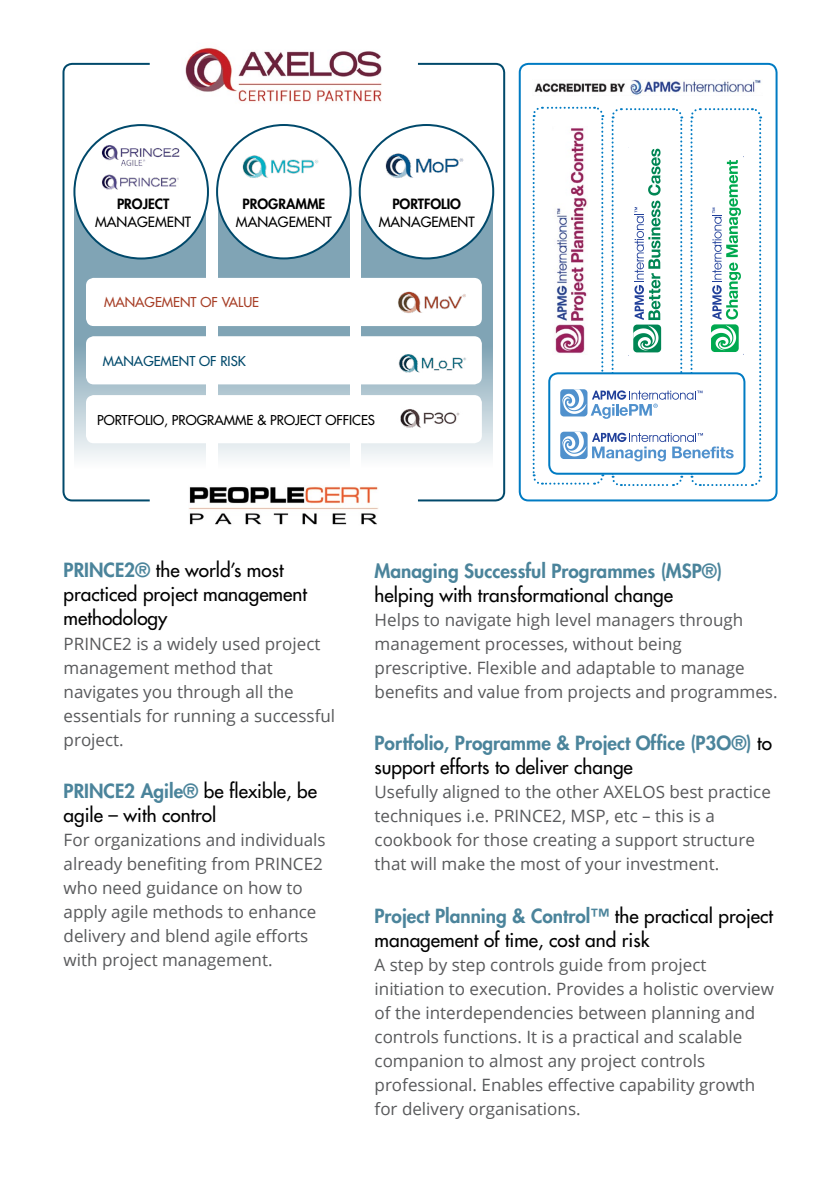
<style>
.page{position:relative;width:840px;height:1191px;background:#fff}
.page>*{position:absolute;margin:0;border:0;box-sizing:border-box;transform-origin:0 0}
.t1{font:19px/24px "Futura";color:#000}
.t2{font:800 19px/24px "Futura";color:#4b849b}
.t3{font:17px/24px "Open Sans";color:#58595b}
.t4{font:13.8px "Futura";color:#000}
.t5{font:800 13.8px "Futura";color:#000}
.t6{font:13.2px "Futura";color:#000}
.t7{font:13.2px "Futura";color:#a73f27}
.t8{font:13.2px "Futura";color:#00496b}
.s1{font-weight:800;color:#4b849b}
.s2{font-weight:400;color:#000}
</style>
<div class="page">
<svg style="left:218px;top:210px;width:131px;height:249px;background:#9db8c5"></svg>
<svg style="left:361px;top:209px;width:131px;height:249px;background:#9db9c6"></svg>
<svg style="left:74px;top:206px;width:132px;height:253px;background:#9db9c6"></svg>
<div style="left:86px;top:395px;width:395px;height:48px;background:#fff;border-radius:8px"></div>
<div style="left:86px;top:278px;width:395px;height:48px;background:#fff;border-radius:8px"></div>
<div style="left:86px;top:336px;width:395px;height:48px;background:#fff;border-radius:8px"></div>
<div style="left:518px;top:63px;width:259px;height:438px;border:2px solid #007bc3;border-radius:9px"></div>
<div style="left:359px;top:125px;width:134px;height:133px;background:#fff;border-radius:50%"></div>
<div style="left:217px;top:125px;width:133px;height:133px;background:#fff;border-radius:50%"></div>
<div style="left:74px;top:125px;width:134px;height:133px;background:#fff;border-radius:50%"></div>
<img style="left:185px;top:47px;width:197px;height:55px">
<img style="left:189px;top:486px;width:189px;height:39px">
<img style="left:534px;top:79px;width:227px;height:16px">
<svg style="left:532px;top:106px;width:230px;height:380px"></svg>
<img style="left:398px;top:354px;width:68px;height:18px">
<img style="left:398px;top:291px;width:68px;height:22px">
<img style="left:400px;top:409px;width:60px;height:19px">
<img style="left:385px;top:153px;width:79px;height:25px">
<img style="left:242px;top:155px;width:77px;height:23px">
<img style="left:102px;top:145px;width:77px;height:21px">
<img style="left:102px;top:174px;width:77px;height:15px">
<img style="left:552px;top:126px;width:35px;height:229px">
<p class="t5" style="left:117px;top:195px;width:54px">PROJECT</p>
<p class="t4" style="left:95px;top:213px;width:97px">MANAGEMENT</p>
<p class="t5" style="left:242px;top:195px;width:84px">PROGRAMME</p>
<p class="t4" style="left:236px;top:213px;width:97px">MANAGEMENT</p>
<p class="t7" style="left:104px;top:294px;width:156px">MANAGEMENT OF VALUE</p>
<p class="t8" style="left:103px;top:353px;width:144px">MANAGEMENT OF RISK</p>
<p class="t5" style="left:392px;top:195px;width:70px">PORTFOLIO</p>
<p class="t4" style="left:378px;top:213px;width:97px">MANAGEMENT</p>
<p class="t6" style="left:97px;top:411px;width:279px">PORTFOLIO, PROGRAMME &amp; PROJECT OFFICES</p>
<p class="t1" style="left:64px;top:558px;width:245px"><span class="s1">PRINCE2®</span> the world’s most practiced project management methodology</p>
<p class="t3" style="left:64px;top:631px;width:273px">PRINCE2 is a widely used project management method that navigates you through all the essentials for running a successful project.</p>
<p class="t1" style="left:64px;top:779px;width:255px"><span class="s1">PRINCE2 Agile®</span> be flexible, be agile – with control</p>
<p class="t3" style="left:64px;top:827px;width:263px">For organizations and individuals already benefiting from PRINCE2 who need guidance on how to apply agile methods to enhance delivery and blend agile efforts with project management.</p>
<p class="t2" style="left:374px;top:559px;width:349px">Managing Successful Programmes (MSP®)</p>
<p class="t1" style="left:374px;top:583px;width:300px">helping with transformational change</p>
<p class="t3" style="left:374px;top:607px;width:404px">Helps to navigate high level managers through management processes, without being prescriptive. Flexible and adaptable to manage benefits and value from projects and programmes.</p>
<p class="t2" style="left:374px;top:731px;width:399px">Portfolio, Programme &amp; Project Office (P3O®) <span class="s2">to support efforts to deliver change</span></p>
<p class="t3" style="left:374px;top:779px;width:397px">Usefully aligned to the other AXELOS best practice techniques i.e. PRINCE2, MSP, etc – this is a cookbook for those creating a support structure that will make the most of your investment.</p>
<p class="t1" style="left:374px;top:903px;width:400px"><span class="s1">Project Planning &amp; Control™</span> the practical project management of time, cost and risk</p>
<p class="t3" style="left:374px;top:952px;width:401px">A step by step controls guide from project initiation to execution. Provides a holistic overview of the interdependencies between planning and controls functions. It is a practical and scalable companion to almost any project controls professional. Enables effective capability growth for delivery organisations.</p>
</div>
